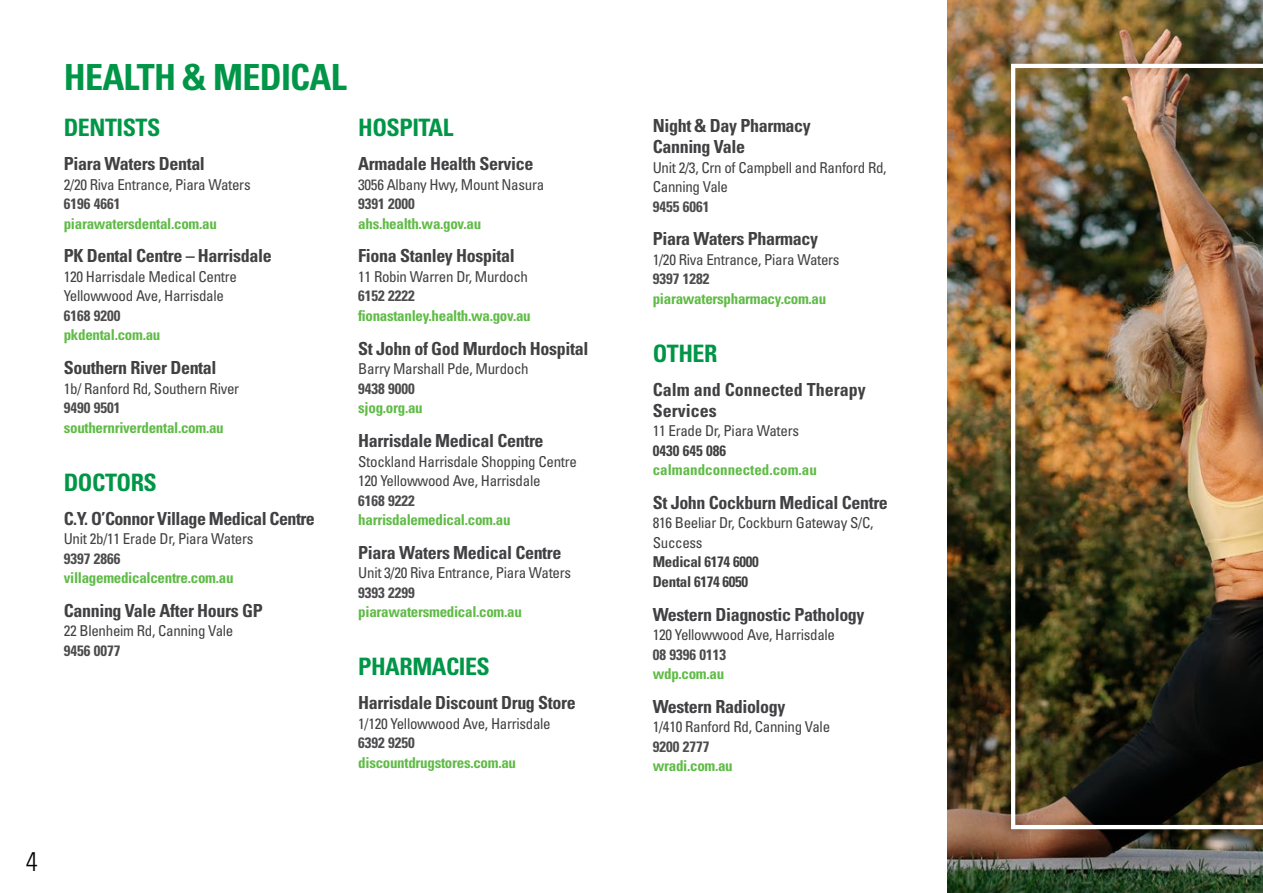
<style>
.page{position:relative;width:1263px;height:893px;background:#fff}
.page>*{position:absolute;margin:0;border:0;box-sizing:border-box;transform-origin:0 0}
.t1{font:700 condensed 36px "Univers LT Std";letter-spacing:-.02em;color:#009647}
.t2{font:300 condensed 27px "Univers LT Std";color:#000}
.t3{font:700 condensed 24px "Univers LT Std";letter-spacing:-.02em;color:#009647}
.t4{font:700 condensed 18px/21px "Univers LT Std";letter-spacing:-.02em;color:#414042}
.t5{font:700 condensed 18px/21px "Univers LT Std";color:#414042}
.t6{font:condensed 15px/19.5px "Univers LT Std";letter-spacing:-.02em;color:#414042}
.t7{font:700 condensed 15px "Univers LT Std";letter-spacing:-.02em;color:#5fbb46}
.t8{font:700 condensed 15px "Univers LT Std";color:#4c4c4e}
.t9{font:700 condensed 15px/19.5px "Univers LT Std";letter-spacing:-.02em;color:#414042}
.t10{font:700 condensed 15px "Univers LT Std";color:#5fbb46}
.t11{font:700 condensed 15px "Univers LT Std";color:#414042}
</style>
<div class="page">
<img style="left:947px;top:0;width:316px;height:893px">
<div style="left:1002px;top:55px;width:261px;height:783px;background:#000;opacity:.4"></div>
<img style="left:1011px;top:64px;width:252px;height:765px">
<h1 class="t1" style="left:64px;top:55px;width:285px">HEALTH &amp; MEDICAL</h1>
<h3 class="t3" style="left:64px;top:113px;width:98px">DENTISTS</h3>
<p class="t4" style="left:64px;top:153px;width:143px">Piara Waters Dental</p>
<p class="t6" style="left:64px;top:174px;width:188px">2/20 Riva Entrance, Piara Waters</p>
<p class="t8" style="left:64px;top:195px;width:58px">6196 4661</p>
<p class="t7" style="left:64px;top:214px;width:155px">piarawatersdental.com.au</p>
<p class="t4" style="left:64px;top:245px;width:209px">PK Dental Centre – Harrisdale</p>
<p class="t6" style="left:64px;top:267px;width:175px">120 Harrisdale Medical Centre<br>Yellowwood Ave, Harrisdale</p>
<p class="t8" style="left:64px;top:306px;width:58px">6168 9200</p>
<p class="t7" style="left:64px;top:326px;width:98px">pkdental.com.au</p>
<p class="t4" style="left:64px;top:357px;width:154px">Southern River Dental</p>
<p class="t6" style="left:64px;top:378px;width:177px">1b/ Ranford Rd, Southern River</p>
<p class="t8" style="left:64px;top:399px;width:58px">9490 9501</p>
<p class="t7" style="left:64px;top:418px;width:161px">southernriverdental.com.au</p>
<h3 class="t3" style="left:64px;top:467px;width:95px">DOCTORS</h3>
<p class="t4" style="left:64px;top:508px;width:253px">C.Y. O’Connor Village Medical Centre</p>
<p class="t6" style="left:64px;top:529px;width:191px">Unit 2b/11 Erade Dr, Piara Waters</p>
<p class="t8" style="left:64px;top:549px;width:58px">9397 2866</p>
<p class="t7" style="left:64px;top:568px;width:171px">villagemedicalcentre.com.au</p>
<p class="t4" style="left:64px;top:600px;width:200px">Canning Vale After Hours GP</p>
<p class="t6" style="left:64px;top:621px;width:171px">22 Blenheim Rd, Canning Vale</p>
<p class="t8" style="left:64px;top:641px;width:58px">9456 0077</p>
<h3 class="t3" style="left:358px;top:113px;width:97px">HOSPITAL</h3>
<p class="t4" style="left:358px;top:153px;width:177px">Armadale Health Service</p>
<p class="t6" style="left:358px;top:174px;width:187px">3056 Albany Hwy, Mount Nasura</p>
<p class="t8" style="left:358px;top:195px;width:58px">9391 2000</p>
<p class="t7" style="left:358px;top:214px;width:124px">ahs.health.wa.gov.au</p>
<p class="t4" style="left:358px;top:245px;width:158px">Fiona Stanley Hospital</p>
<p class="t6" style="left:358px;top:267px;width:171px">11 Robin Warren Dr, Murdoch</p>
<p class="t8" style="left:358px;top:287px;width:58px">6152 2222</p>
<p class="t7" style="left:358px;top:306px;width:174px">fionastanley.health.wa.gov.au</p>
<p class="t4" style="left:358px;top:338px;width:232px">St John of God Murdoch Hospital</p>
<p class="t6" style="left:358px;top:359px;width:172px">Barry Marshall Pde, Murdoch</p>
<p class="t8" style="left:358px;top:379px;width:58px">9438 9000</p>
<p class="t7" style="left:358px;top:399px;width:66px">sjog.org.au</p>
<p class="t4" style="left:358px;top:430px;width:187px">Harrisdale Medical Centre</p>
<p class="t6" style="left:358px;top:451px;width:220px">Stockland Harrisdale Shopping Centre<br>120 Yellowwood Ave, Harrisdale</p>
<p class="t8" style="left:358px;top:491px;width:58px">6168 9222</p>
<p class="t7" style="left:358px;top:510px;width:154px">harrisdalemedical.com.au</p>
<p class="t4" style="left:358px;top:542px;width:205px">Piara Waters Medical Centre</p>
<p class="t6" style="left:358px;top:563px;width:214px">Unit 3/20 Riva Entrance, Piara Waters</p>
<p class="t8" style="left:358px;top:583px;width:58px">9393 2299</p>
<p class="t7" style="left:358px;top:603px;width:165px">piarawatersmedical.com.au</p>
<h3 class="t3" style="left:358px;top:652px;width:133px">PHARMACIES</h3>
<p class="t4" style="left:358px;top:692px;width:219px">Harrisdale Discount Drug Store</p>
<p class="t6" style="left:358px;top:713px;width:194px">1/120 Yellowwood Ave, Harrisdale</p>
<p class="t8" style="left:358px;top:733px;width:58px">6392 9250</p>
<p class="t7" style="left:358px;top:753px;width:159px">discountdrugstores.com.au</p>
<h2 class="t2" style="left:26px;top:845px;width:13px">4</h2>
<p class="t4" style="left:653px;top:115px;width:160px">Night &amp; Day Pharmacy<br>Canning Vale</p>
<p class="t6" style="left:653px;top:157px;width:235px">Unit 2/3, Crn of Campbell and Ranford Rd,<br>Canning Vale</p>
<p class="t8" style="left:653px;top:197px;width:58px">9455 6061</p>
<p class="t4" style="left:653px;top:228px;width:167px">Piara Waters Pharmacy</p>
<p class="t6" style="left:653px;top:250px;width:188px">1/20 Riva Entrance, Piara Waters</p>
<p class="t8" style="left:653px;top:270px;width:58px">9397 1282</p>
<p class="t7" style="left:653px;top:289px;width:175px">piarawaterspharmacy.com.au</p>
<h3 class="t3" style="left:653px;top:339px;width:66px">OTHER</h3>
<p class="t5" style="left:653px;top:379px;width:214px">Calm and Connected Therapy<br>Services</p>
<p class="t6" style="left:653px;top:421px;width:148px">11 Erade Dr, Piara Waters</p>
<p class="t11" style="left:653px;top:441px;width:75px">0430 645 086</p>
<p class="t10" style="left:653px;top:461px;width:166px">calmandconnected.com.au</p>
<p class="t4" style="left:653px;top:492px;width:237px">St John Cockburn Medical Centre</p>
<p class="t6" style="left:653px;top:513px;width:222px">816 Beeliar Dr, Cockburn Gateway S/C,<br>Success</p>
<p class="t9" style="left:653px;top:552px;width:107px">Medical 6174 6000<br>Dental 6174 6050</p>
<p class="t4" style="left:653px;top:604px;width:213px">Western Diagnostic Pathology</p>
<p class="t6" style="left:653px;top:625px;width:184px">120 Yellowwood Ave, Harrisdale</p>
<p class="t8" style="left:653px;top:645px;width:75px">08 9396 0113</p>
<p class="t7" style="left:653px;top:665px;width:73px">wdp.com.au</p>
<p class="t4" style="left:653px;top:696px;width:134px">Western Radiology</p>
<p class="t6" style="left:653px;top:717px;width:179px">1/410 Ranford Rd, Canning Vale</p>
<p class="t8" style="left:653px;top:737px;width:58px">9200 2777</p>
<p class="t7" style="left:653px;top:757px;width:82px">wradi.com.au</p>
</div>
